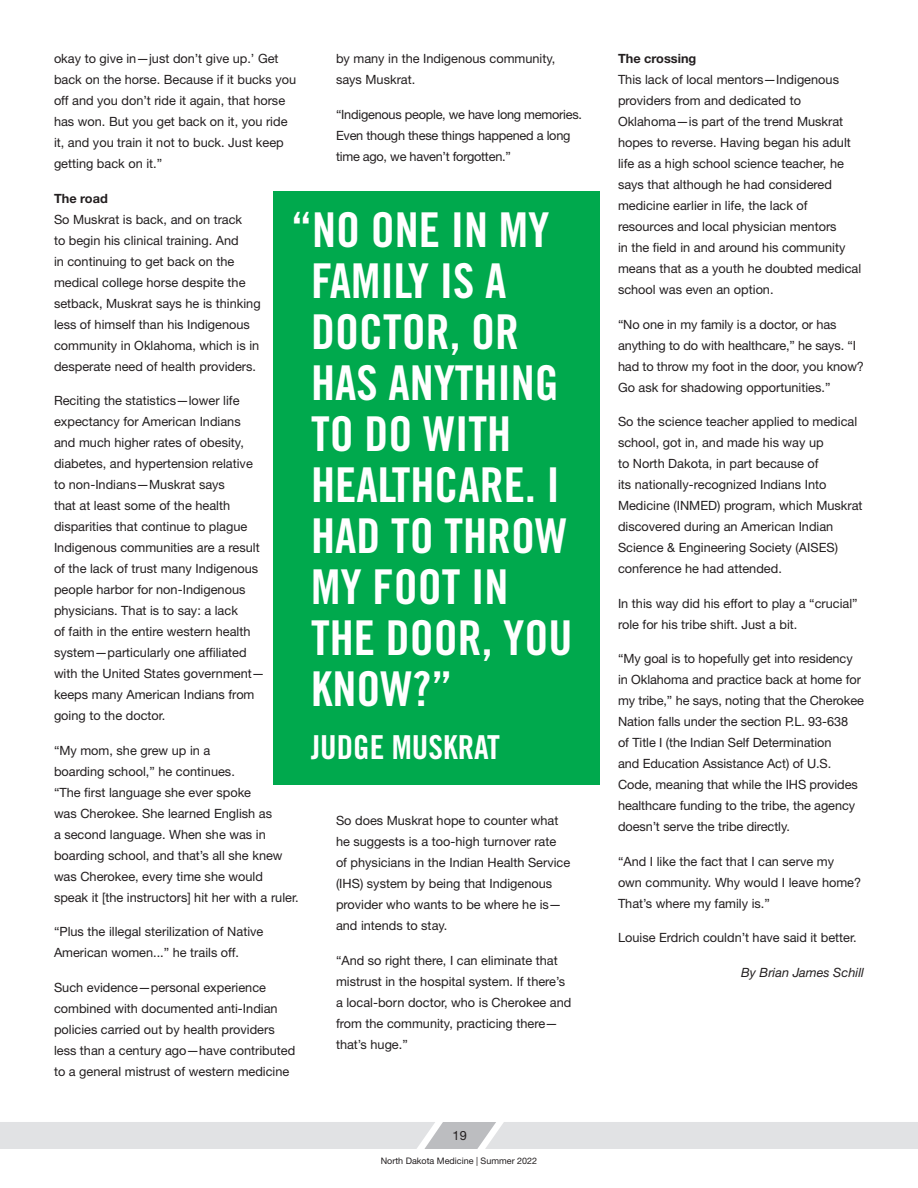
<style>
.page{position:relative;width:918px;height:1188px;background:#fff}
.page>*{position:absolute;margin:0;border:0;box-sizing:border-box;transform-origin:0 0}
.t1{font:48px/51px "Trade Gothic LT Pro Bd Cn 20";color:#fff}
.t2{font:33px "Trade Gothic LT Pro Bd Cn 20";color:#fff}
.t3{font:12.75px/21px "Helvetica Neue LT Pro";color:#231f20}
.t4{font:12.75px/21px "Helvetica Neue LT Pro";letter-spacing:-.02em;color:#231f20}
.t5{font:700 12.75px "Helvetica Neue LT Pro";color:#231f20}
.t6{font:italic 12.75px "Helvetica Neue LT Pro";color:#231f20}
.t7{font:9px "Helvetica Neue LT Pro";color:#231f20}
</style>
<div class="page">
<div style="left:273px;top:191px;width:327px;height:594px;background:#00a94d"></div>
<svg style="left:0;top:1122px;width:918px;height:27px;background:#dfe0e2"></svg>
<p class="t3" style="left:54px;top:48px;width:244px">okay to give in—just don’t give up.’ Get back on the horse. Because if it bucks you off and you don’t ride it again, that horse has won. But you get back on it, you ride it, and you train it not to buck. Just keep getting back on it.”</p>
<p class="t5" style="left:54px;top:190px;width:55px">The road</p>
<p class="t3" style="left:54px;top:208px;width:208px">So Muskrat is back, and on track<br>to begin his clinical training. And<br>in continuing to get back on the medical college horse despite the setback, Muskrat says he is thinking less of himself than his Indigenous community in Oklahoma, which is in desperate need of health providers.</p>
<p class="t3" style="left:54px;top:390px;width:212px">Reciting the statistics—lower life expectancy for American Indians and much higher rates of obesity, diabetes, and hypertension relative to non-Indians—Muskrat says<br>that at least some of the health disparities that continue to plague Indigenous communities are a result of the lack of trust many Indigenous people harbor for non-Indigenous physicians. That is to say: a lack<br>of faith in the entire western health system—particularly one affiliated with the United States government— keeps many American Indians from going to the doctor.</p>
<p class="t3" style="left:54px;top:739px;width:246px">“My mom, she grew up in a<br>boarding school,” he continues.<br>“The first language she ever spoke<br>was Cherokee. She learned English as<br>a second language. When she was in boarding school, and that’s all she knew was Cherokee, every time she would speak it [the instructors] hit her with a ruler.</p>
<p class="t3" style="left:54px;top:921px;width:211px">“Plus the illegal sterilization of Native<br>American women...” he trails off.</p>
<p class="t3" style="left:54px;top:976px;width:243px">Such evidence—personal experience combined with documented anti-Indian policies carried out by health providers less than a century ago—have contributed to a general mistrust of western medicine</p>
<p class="t3" style="left:336px;top:48px;width:221px">by many in the Indigenous community, says Muskrat.</p>
<p class="t4" style="left:336px;top:103px;width:248px">“Indigenous people, we have long memories.<br>Even though these things happened a long time ago, we haven’t forgotten.”</p>
<h1 class="t1" style="left:311px;top:204px;width:263px;text-indent:-20px">“NO ONE IN MY<br>FAMILY IS A<br>DOCTOR, OR<br>HAS ANYTHING<br>TO DO WITH<br>HEALTHCARE. I<br>HAD TO THROW<br>MY FOOT IN<br>THE DOOR, YOU<br>KNOW?”</h1>
<h2 class="t2" style="left:311px;top:727px;width:190px">JUDGE MUSKRAT</h2>
<p class="t3" style="left:336px;top:810px;width:236px">So does Muskrat hope to counter what he suggests is a too-high turnover rate of physicians in the Indian Health Service (IHS) system by being that Indigenous provider who wants to be where he is— and intends to stay.</p>
<p class="t3" style="left:336px;top:949px;width:237px">“And so right there, I can eliminate that mistrust in the hospital system. If there’s a local-born doctor, who is Cherokee and from the community, practicing there— that’s huge.”</p>
<p class="t3" style="left:453px;top:1125px;width:16px">19</p>
<p class="t7" style="left:381px;top:1156px;width:158px">North Dakota Medicine | Summer 2022</p>
<p class="t5" style="left:618px;top:51px;width:80px">The crossing</p>
<p class="t3" style="left:618px;top:69px;width:245px">This lack of local mentors—Indigenous providers from and dedicated to Oklahoma—is part of the trend Muskrat hopes to reverse. Having began his adult life as a high school science teacher, he says that although he had considered medicine earlier in life, the lack of resources and local physician mentors<br>in the field in and around his community means that as a youth he doubted medical school was even an option.</p>
<p class="t3" style="left:618px;top:313px;width:248px">“No one in my family is a doctor, or has anything to do with healthcare,” he says. “I had to throw my foot in the door, you know?<br>Go ask for shadowing opportunities.”</p>
<p class="t3" style="left:618px;top:411px;width:246px">So the science teacher applied to medical school, got in, and made his way up<br>to North Dakota, in part because of<br>its nationally-recognized Indians Into Medicine (INMED) program, which Muskrat discovered during an American Indian Science &amp; Engineering Society (AISES) conference he had attended.</p>
<p class="t3" style="left:618px;top:592px;width:241px">In this way did his effort to play a “crucial” role for his tribe shift. Just a bit.</p>
<p class="t3" style="left:618px;top:648px;width:247px">“My goal is to hopefully get into residency in Oklahoma and practice back at home for my tribe,” he says, noting that the Cherokee Nation falls under the section P.L. 93-638<br>of Title I (the Indian Self Determination<br>and Education Assistance Act) of U.S.<br>Code, meaning that while the IHS provides healthcare funding to the tribe, the agency doesn’t serve the tribe directly.</p>
<p class="t3" style="left:618px;top:850px;width:245px">“And I like the fact that I can serve my own community. Why would I leave home?<br>That’s where my family is.”</p>
<p class="t3" style="left:618px;top:927px;width:240px">Louise Erdrich couldn’t have said it better.</p>
<p class="t6" style="left:741px;top:964px;width:124px">By Brian James Schill</p>
</div>
